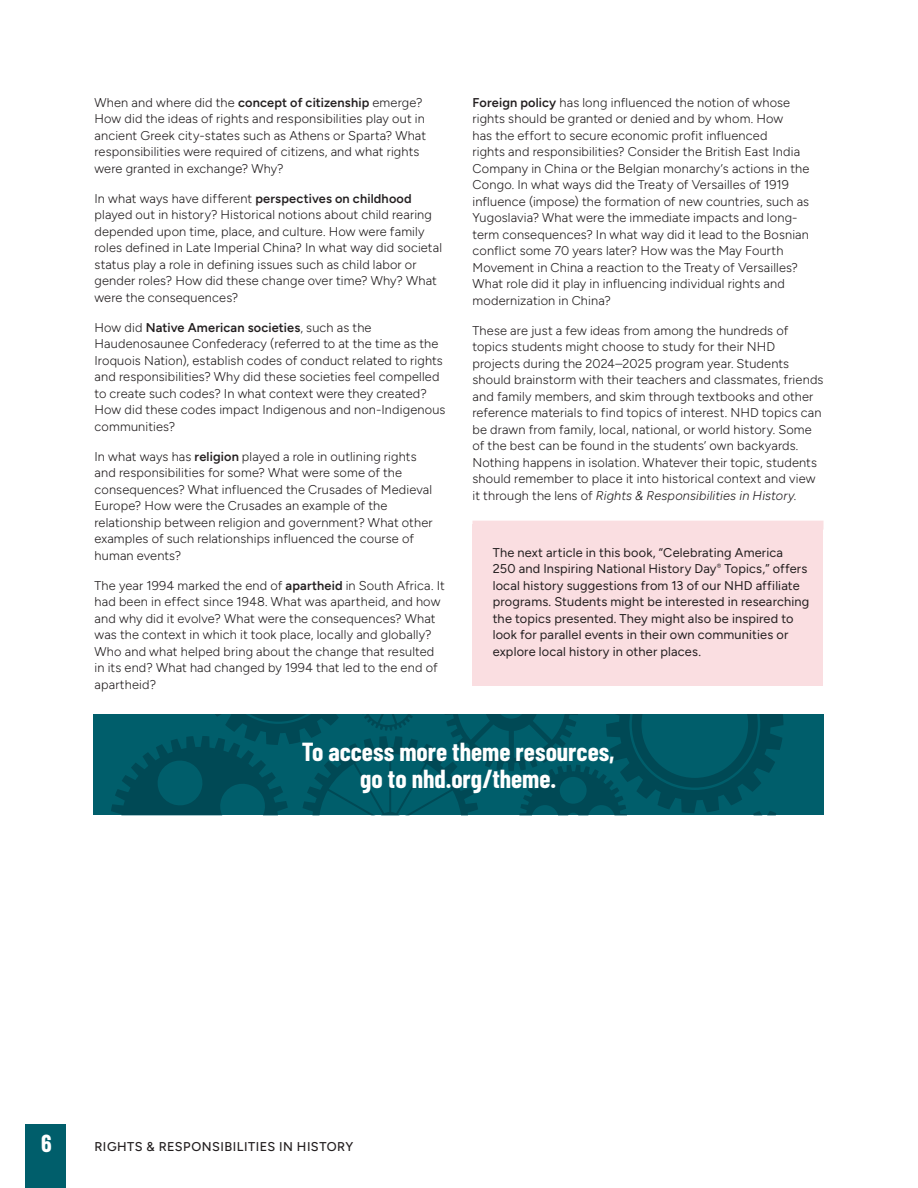
<style>
.page{position:relative;width:918px;height:1188px;background:#fff}
.page>*{position:absolute;margin:0;border:0;box-sizing:border-box;transform-origin:0 0}
.t1{font:700 25.5px/27px "Barlow Condensed";color:#fff;text-align:center}
.t2{font:700 24px "Barlow Condensed";color:#fff}
.t3{font:300 12.75px/16.5px "Figtree";letter-spacing:.015em;color:#231f20}
.t4{font:12.75px/16.5px "Figtree";letter-spacing:.015em;color:#231f20}
.t5{font:500 12.75px "Figtree";letter-spacing:.04em;color:#231f20}
.s1{font-weight:600}
.s2{font-style:italic}
</style>
<div class="page">
<div style="left:25px;top:1124px;width:41px;height:64px;background:#005e6b"></div>
<div style="left:472px;top:524px;width:352px;height:162px;background:#fadee1"></div>
<div style="left:472px;top:521px;width:352px;height:9px;background:#fadee1"></div>
<div style="left:93px;top:715px;width:731px;height:100px;background:#005e6b"></div>
<svg style="left:111px;top:715px;width:673px;height:100px"></svg>
<p class="t3" style="left:94px;top:94px;width:333px">When and where did the <span class="s1">concept of citizenship</span> emerge?<br>How did the ideas of rights and responsibilities play out in ancient Greek city-states such as Athens or Sparta? What responsibilities were required of citizens, and what rights were granted in exchange? Why?</p>
<p class="t3" style="left:95px;top:190px;width:349px">In what ways have different <span class="s1">perspectives on childhood </span>played out in history? Historical notions about child rearing depended upon time, place, and culture. How were family roles defined in Late Imperial China? In what way did societal status play a role in defining issues such as child labor or gender roles? How did these change over time? Why? What were the consequences?</p>
<p class="t3" style="left:95px;top:319px;width:352px">How did <span class="s1">Native American societies</span>, such as the Haudenosaunee Confederacy (referred to at the time as the Iroquois Nation), establish codes of conduct related to rights and responsibilities? Why did these societies feel compelled to create such codes? In what context were they created?<br>How did these codes impact Indigenous and non-Indigenous communities?</p>
<p class="t3" style="left:95px;top:448px;width:340px">In what ways has <span class="s1">religion</span> played a role in outlining rights and responsibilities for some? What were some of the consequences? What influenced the Crusades of Medieval Europe? How were the Crusades an example of the relationship between religion and government? What other examples of such relationships influenced the course of human events?</p>
<p class="t3" style="left:95px;top:577px;width:352px">The year 1994 marked the end of <span class="s1">apartheid</span> in South Africa. It had been in effect since 1948. What was apartheid, and how and why did it evolve? What were the consequences? What was the context in which it took place, locally and globally?<br>Who and what helped bring about the change that resulted in its end? What had changed by 1994 that led to the end of apartheid?</p>
<p class="t3" style="left:472px;top:94px;width:339px"><span class="s1">Foreign policy</span> has long influenced the notion of whose rights should be granted or denied and by whom. How<br>has the effort to secure economic profit influenced<br>rights and responsibilities? Consider the British East India Company in China or the Belgian monarchy’s actions in the Congo. In what ways did the Treaty of Versailles of 1919 influence (impose) the formation of new countries, such as Yugoslavia? What were the immediate impacts and long&shy;term consequences? In what way did it lead to the Bosnian conflict some 70 years later? How was the May Fourth Movement in China a reaction to the Treaty of Versailles?<br>What role did it play in influencing individual rights and modernization in China?</p>
<p class="t3" style="left:472px;top:322px;width:353px">These are just a few ideas from among the hundreds of topics students might choose to study for their NHD projects during the 2024–2025 program year. Students should brainstorm with their teachers and classmates, friends and family members, and skim through textbooks and other reference materials to find topics of interest. NHD topics can be drawn from family, local, national, or world history. Some of the best can be found in the students’ own backyards.<br>Nothing happens in isolation. Whatever their topic, students should remember to place it into historical context and view it through the lens of <span class="s2">Rights &amp; Responsibilities in History</span>.</p>
<p class="t4" style="left:493px;top:544px;width:318px">The next article in this book, “Celebrating America<br>250 and Inspiring National History Day<sup>®</sup> Topics,” offers local history suggestions from 13 of our NHD affiliate programs. Students might be interested in researching the topics presented. They might also be inspired to look for parallel events in their own communities or explore local history in other places.</p>
<p class="t1" style="left:302px;top:736px;width:314px">To access more theme resources, go to nhd.org/theme.</p>
<h2 class="t2" style="left:41px;top:1126px;width:12px">6</h2>
<p class="t5" style="left:94px;top:1139px;width:260px">RIGHTS &amp; RESPONSIBILITIES IN HISTORY</p>
</div>
